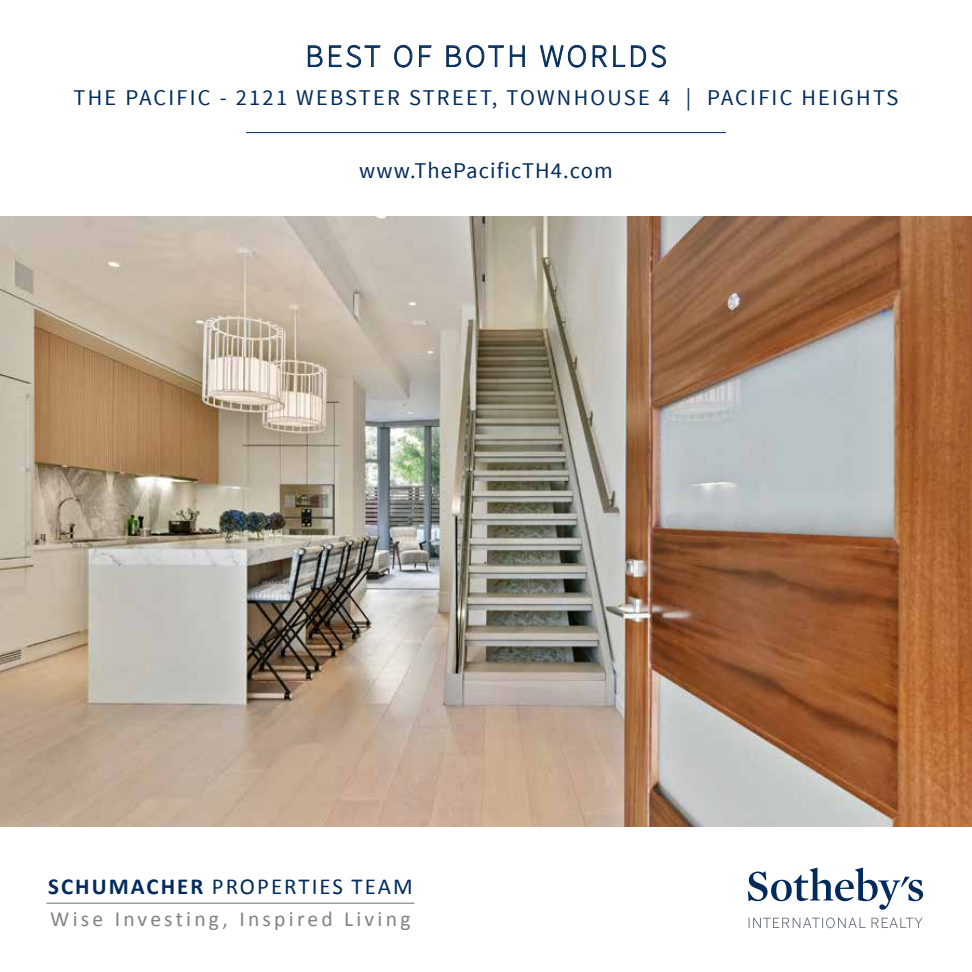
<style>
.page{position:relative;width:972px;height:972px;background:#fff}
.page>*{position:absolute;margin:0;border:0;box-sizing:border-box;transform-origin:0 0}
.t1{font:300 31.5px "Source Sans Pro";letter-spacing:.1em;color:#002b5c}
.t2{font:22.95px "Calibri";letter-spacing:.09em;color:#002b5c}
.t3{font:22.5px "Source Sans Pro";letter-spacing:.1em;color:#002b5c}
.t4{font:22.5px "Source Sans Pro";letter-spacing:.05em;color:#002b5c}
.t5{font:21.6px "Calibri";letter-spacing:.15em;color:#808285}
.s1{font-weight:700}
</style>
<div class="page">
<img style="left:0;top:216px;width:972px;height:611px">
<hr style="left:46px;top:903px;width:369px;height:1px;background:#67737a">
<svg style="left:308px;top:46px;width:14px;height:21px"></svg>
<svg style="left:329px;top:46px;width:12px;height:21px"></svg>
<svg style="left:347px;top:45px;width:33px;height:22px"></svg>
<svg style="left:395px;top:45px;width:17px;height:22px"></svg>
<svg style="left:419px;top:46px;width:12px;height:21px"></svg>
<svg style="left:447px;top:46px;width:14px;height:21px"></svg>
<svg style="left:467px;top:45px;width:37px;height:22px"></svg>
<svg style="left:510px;top:46px;width:14px;height:21px"></svg>
<svg style="left:540px;top:45px;width:46px;height:22px"></svg>
<svg style="left:593px;top:46px;width:13px;height:21px"></svg>
<svg style="left:614px;top:46px;width:11px;height:21px"></svg>
<svg style="left:631px;top:46px;width:15px;height:21px"></svg>
<svg style="left:652px;top:45px;width:14px;height:22px"></svg>
<hr style="left:246px;top:132px;width:480px;height:1px;background:#002b5c">
<svg style="left:748px;top:868px;width:175px;height:42px"></svg>
<svg style="left:749px;top:917px;width:174px;height:11px"></svg>
<h1 class="t1" style="left:305px;top:37px;width:363px">BEST OF BOTH WORLDS</h1>
<p class="t3" style="left:74px;top:83px;width:826px">THE PACIFIC - 2121 WEBSTER STREET, TOWNHOUSE 4 | PACIFIC HEIGHTS</p>
<p class="t4" style="left:359px;top:156px;width:255px">www.ThePacificTH4.com</p>
<p class="t2" style="left:48px;top:870px;width:366px"><span class="s1">SCHUMACHER</span> PROPERTIES TEAM</p>
<p class="t5" style="left:50px;top:904px;width:362px">Wise Investing, Inspired Living</p>
</div>
